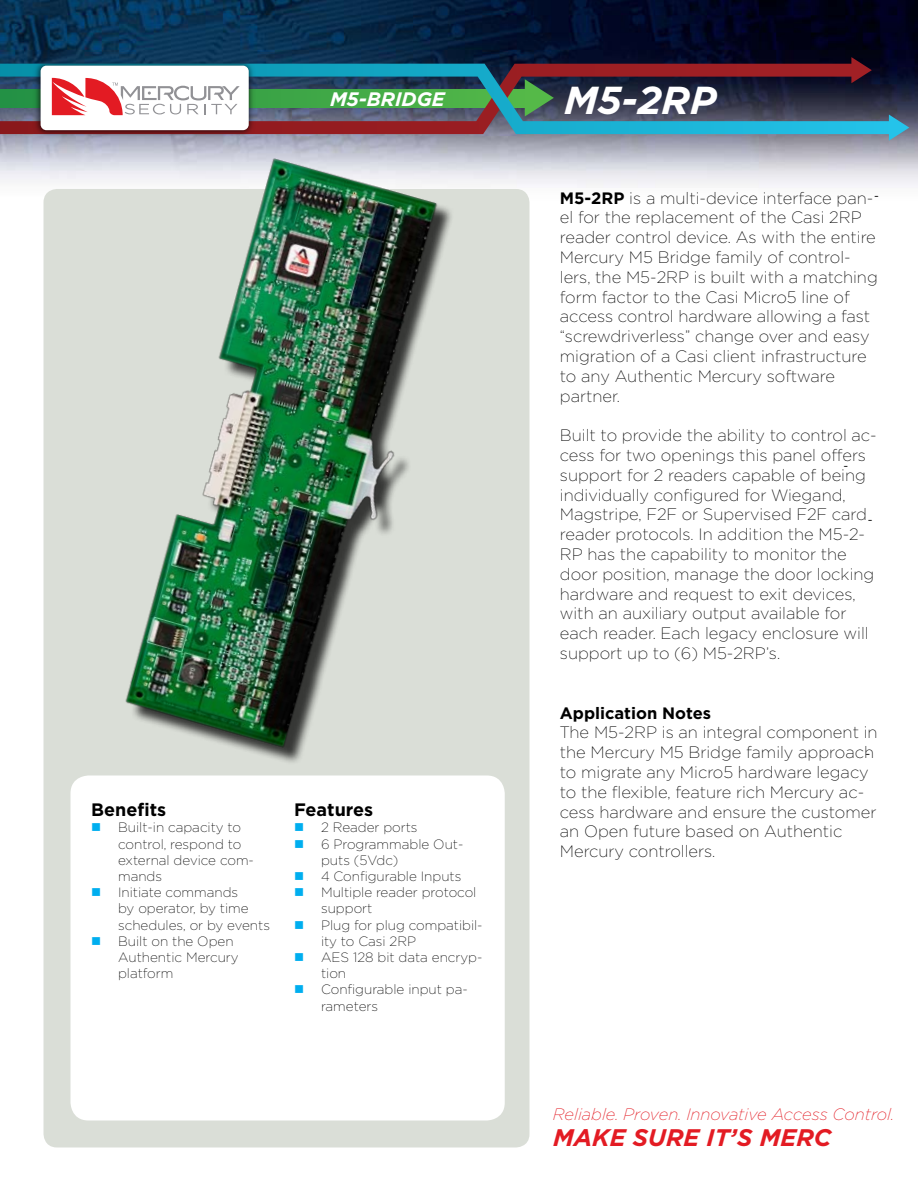
<style>
.page{position:relative;width:918px;height:1188px;background:#fff}
.page>*{position:absolute;margin:0;border:0;box-sizing:border-box;transform-origin:0 0}
.t1{font:italic 700 39px "Gotham";color:#fff}
.t2{font:italic 700 24px "Gotham";color:#e31b23}
.t3{font:italic 700 19.5px "Gotham";color:#fff}
.t4{font:700 18px "Gotham";color:#000}
.t5{font:200 16.5px/19.8px "Gotham";color:#000}
.t6{font:italic 200 16.5px "Gotham";color:#e31b23}
.t7{font:700 16.5px "Gotham";color:#000}
.t8{font:200 13.5px/16.2px "Gotham";color:#000}
.t9{font:300 13.5px "Futura";color:#000}
.s1{color:#00aeef}
.s2{font-weight:700}
</style>
<div class="page">
<img style="left:0;top:0;width:918px;height:186px">
<svg style="left:851px;top:57px;width:21px;height:7px"></svg>
<svg style="left:0;top:64px;width:891px;height:70px;background:#384c62"></svg>
<svg style="left:889px;top:115px;width:20px;height:26px"></svg>
<img style="left:25px;top:53px;width:277px;height:30px">
<div style="left:41px;top:66px;width:208px;height:64px;background:#fff;border-radius:6px"></div>
<div style="left:44px;top:189px;width:486px;height:958px;background:#daded7;border-radius:14px"></div>
<div style="left:70px;top:776px;width:435px;height:344px;background:#fff;border-radius:18px"></div>
<svg style="left:52px;top:78px;width:66px;height:5px"></svg>
<div style="left:129px;top:161px;width:613px;height:762px;background:#fff"></div>
<img style="left:0;top:83px;width:571px;height:741px">
<p class="t3" style="left:330px;top:86px;width:116px">M5-BRIDGE</p>
<h1 class="t1" style="left:564px;top:74px;width:154px">M5-2RP</h1>
<p class="t4" style="left:91px;top:798px;width:77px">Benefits</p>
<p class="t8" style="left:118px;top:819px;width:137px;text-indent:-27px"><span class="s1">■</span> Built-in capacity to control, respond to external device com&shy;mands</p>
<p class="t8" style="left:118px;top:884px;width:153px;text-indent:-27px"><span class="s1">■</span> Initiate commands<br>by operator, by time schedules, or by events</p>
<p class="t8" style="left:118px;top:933px;width:122px;text-indent:-27px"><span class="s1">■</span> Built on the Open<br>Authentic Mercury platform</p>
<p class="t4" style="left:294px;top:798px;width:81px">Features</p>
<p class="t8" style="left:294px;top:819px;width:125px"><span class="s1">■</span> 2 Reader ports</p>
<p class="t8" style="left:321px;top:836px;width:144px;text-indent:-27px"><span class="s1">■</span> 6 Programmable Out&shy;puts (5Vdc)</p>
<p class="t8" style="left:294px;top:868px;width:169px"><span class="s1">■</span> 4 Configurable Inputs</p>
<p class="t8" style="left:321px;top:884px;width:157px;text-indent:-27px"><span class="s1">■</span> Multiple reader protocol support</p>
<p class="t8" style="left:321px;top:917px;width:163px;text-indent:-27px"><span class="s1">■</span> Plug for plug compatibil&shy;ity to Casi 2RP</p>
<p class="t8" style="left:321px;top:949px;width:163px;text-indent:-27px"><span class="s1">■</span> AES 128 bit data encryp&shy;tion</p>
<p class="t8" style="left:321px;top:981px;width:148px;text-indent:-27px"><span class="s1">■</span> Configurable input pa&shy;rameters</p>
<p class="t5" style="left:560px;top:188px;width:319px"><span class="s2">M5-2RP</span> is a multi-device interface pan&shy;el for the replacement of the Casi 2RP reader control device. As with the entire Mercury M5 Bridge family of control&shy;lers, the M5-2RP is built with a matching form factor to the Casi Micro5 line of access control hardware allowing a fast “screwdriverless” change over and easy migration of a Casi client infrastructure to any Authentic Mercury software partner.</p>
<p class="t5" style="left:560px;top:425px;width:318px">Built to provide the ability to control ac&shy;cess for two openings this panel offers support for 2 readers capable of being individually configured for Wiegand, Magstripe, F2F or Supervised F2F card reader protocols. In addition the M5-2- RP has the capability to monitor the door position, manage the door locking hardware and request to exit devices, with an auxiliary output available for each reader. Each legacy enclosure will support up to (6) M5-2RP’s.</p>
<p class="t9" style="left:874px;top:187px;width:6px">-</p>
<p class="t9" style="left:844px;top:457px;width:6px">-</p>
<p class="t9" style="left:868px;top:511px;width:6px">-</p>
<p class="t7" style="left:560px;top:702px;width:153px">Application Notes</p>
<p class="t5" style="left:560px;top:722px;width:319px">The M5-2RP is an integral component in the Mercury M5 Bridge family approach to migrate any Micro5 hardware legacy to the flexible, feature rich Mercury ac&shy;cess hardware and ensure the customer an Open future based on Authentic Mercury controllers.</p>
<p class="t9" style="left:866px;top:745px;width:6px">-</p>
<p class="t6" style="left:553px;top:1106px;width:343px">Reliable. Proven. Innovative Access Control.</p>
<h2 class="t2" style="left:553px;top:1122px;width:280px">MAKE SURE IT’S MERC</h2>
</div>
